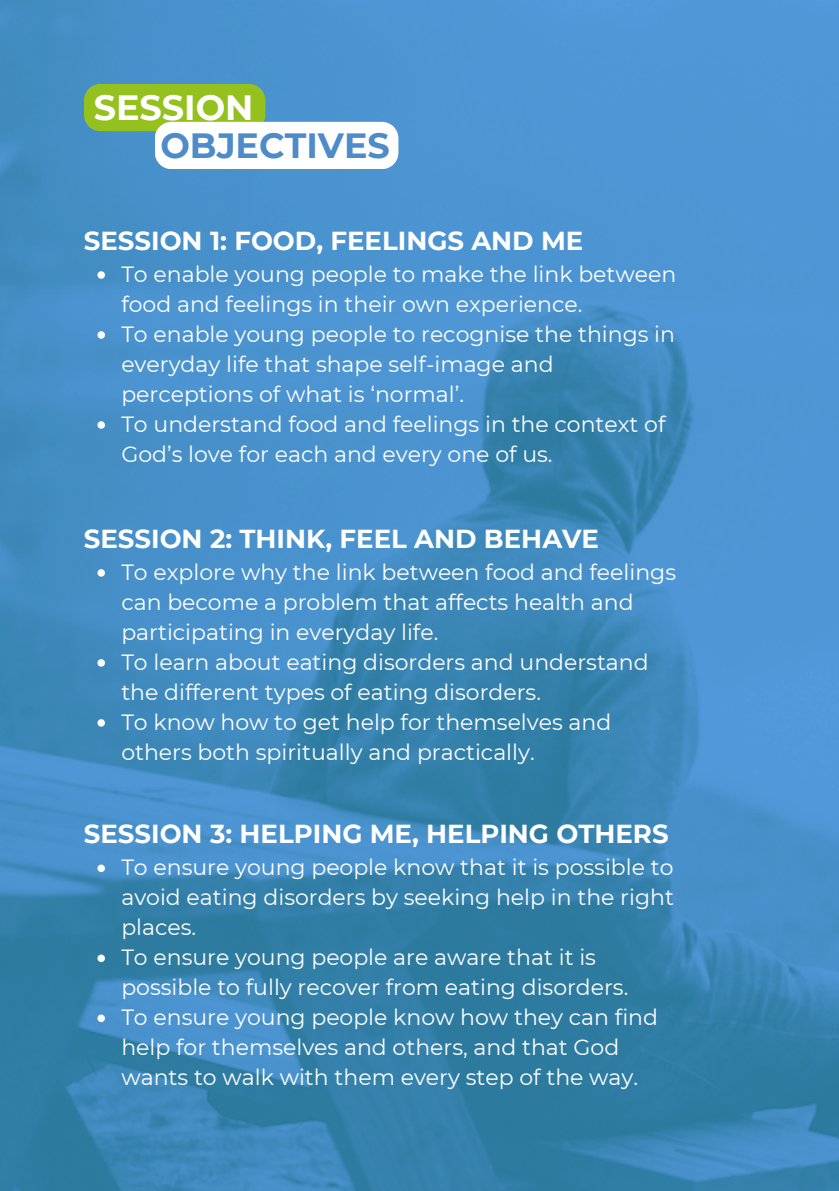
<style>
.page{position:relative;width:839px;height:1191px;background:#fff}
.page>*{position:absolute;margin:0;border:0;box-sizing:border-box;transform-origin:0 0}
.t1{font:700 35px "Montserrat";color:#4d8bc9}
.t2{font:700 35px "Montserrat";color:#fff}
.t3{font:700 26px "Montserrat";color:#fff}
.t4{font:22px/30px "Montserrat";color:#fff}
</style>
<div class="page">
<img style="left:0;top:0;width:838px;height:1191px">
<div style="left:84px;top:84px;width:181px;height:47px;background:#95c11f;border-radius:16px"></div>
<div style="left:155px;top:122px;width:243px;height:47px;background:#fff;border-radius:16px"></div>
<svg style="left:97px;top:271px;width:8px;height:8px"></svg>
<svg style="left:97px;top:331px;width:8px;height:8px"></svg>
<svg style="left:97px;top:421px;width:8px;height:8px"></svg>
<svg style="left:97px;top:569px;width:8px;height:8px"></svg>
<svg style="left:97px;top:659px;width:8px;height:8px"></svg>
<svg style="left:97px;top:719px;width:8px;height:8px"></svg>
<svg style="left:97px;top:865px;width:8px;height:7px"></svg>
<svg style="left:97px;top:955px;width:8px;height:7px"></svg>
<svg style="left:97px;top:1015px;width:8px;height:7px"></svg>
<p class="t2" style="left:94px;top:86px;width:161px">SESSION</p>
<p class="t1" style="left:160px;top:124px;width:231px">OBJECTIVES</p>
<p class="t3" style="left:84px;top:225px;width:501px">SESSION 1: FOOD, FEELINGS AND ME</p>
<p class="t4" style="left:121px;top:259px;width:556px">To enable young people to make the link between food and feelings in their own experience.</p>
<p class="t4" style="left:121px;top:319px;width:555px">To enable young people to recognise the things in everyday life that shape self-image and perceptions of what is ‘normal’.</p>
<p class="t4" style="left:121px;top:409px;width:545px">To understand food and feelings in the context of<br>God’s love for each and every one of us.</p>
<p class="t3" style="left:84px;top:523px;width:516px">SESSION 2: THINK, FEEL AND BEHAVE</p>
<p class="t4" style="left:121px;top:557px;width:556px">To explore why the link between food and feelings can become a problem that affects health and participating in everyday life.</p>
<p class="t4" style="left:121px;top:647px;width:529px">To learn about eating disorders and understand the different types of eating disorders.</p>
<p class="t4" style="left:121px;top:707px;width:491px">To know how to get help for themselves and others both spiritually and practically.</p>
<p class="t3" style="left:84px;top:818px;width:586px">SESSION 3: HELPING ME, HELPING OTHERS</p>
<p class="t4" style="left:121px;top:852px;width:554px;text-align:justify">To ensure young people know that it is possible to avoid eating disorders by seeking help in the right places.</p>
<p class="t4" style="left:121px;top:942px;width:508px">To ensure young people are aware that it is possible to fully recover from eating disorders.</p>
<p class="t4" style="left:121px;top:1002px;width:538px">To ensure young people know how they can find help for themselves and others, and that God wants to walk with them every step of the way.</p>
</div>
